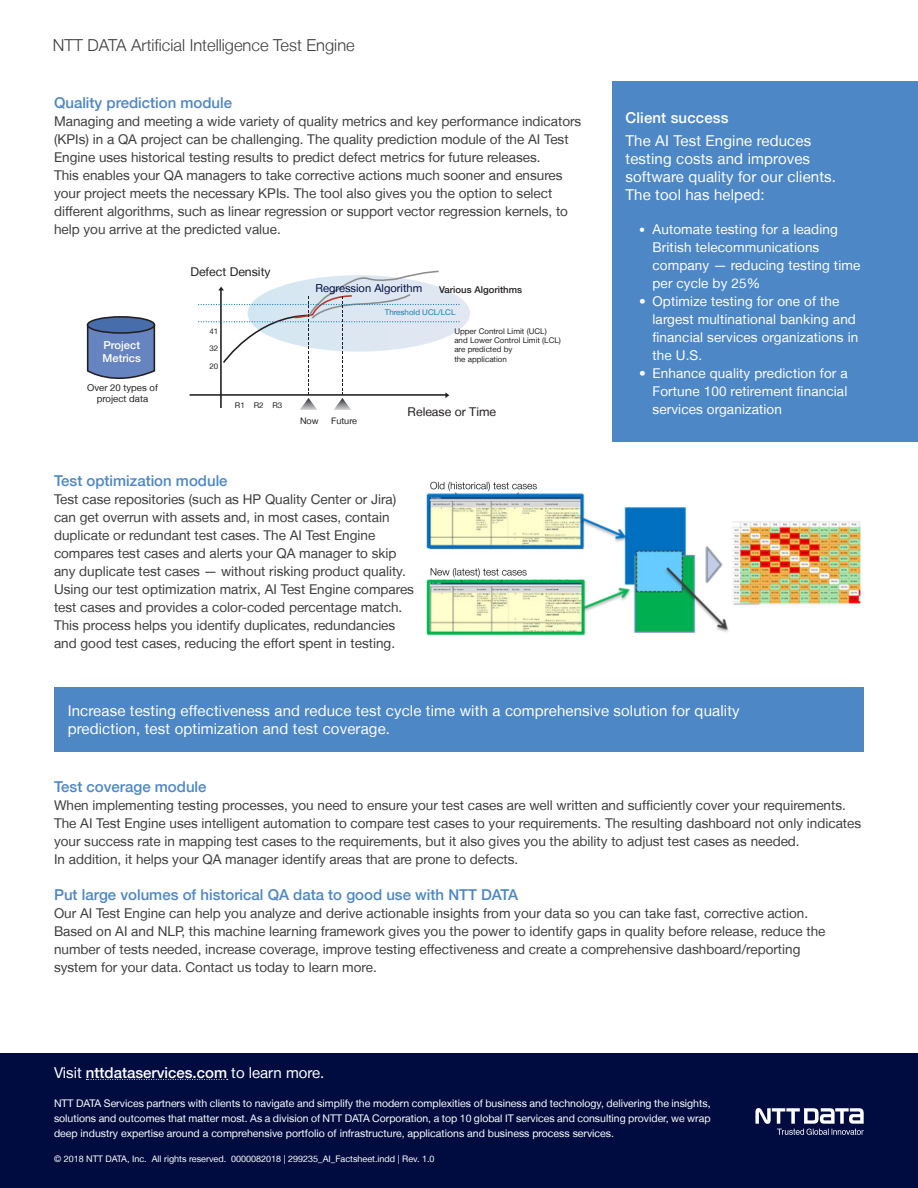
<style>
.page{position:relative;width:918px;height:1188px;background:#fff}
.page>*{position:absolute;margin:0;border:0;box-sizing:border-box;transform-origin:0 0}
.Document_subtitle{font:300 16.5px "Helvetica Neue LT";color:#3e3e3f}
.Sidebar_Headline{font:15px/18px "Helvetica Neue LT";letter-spacing:.01em;color:#fff}
.Body_Heading{font:500 15px "Helvetica Neue LT";color:#4d87c6}
.Sidebar_Headline-2{font:500 15px "Helvetica Neue LT";color:#fff}
.Body_Copy{font:13.5px/18px "Helvetica Neue LT";color:#3e3e3f}
.t1{font:13.5px/18px "Helvetica Neue LT";letter-spacing:.01em;color:#fff}
.t2{font:12.15px "Helvetica Neue LT";color:#231f20}
.t3{font:10.95px "Helvetica Neue LT";color:#000c40}
.t4{font:500 10.95px/13.2px "Helvetica Neue LT";color:#fff}
.t5{font:10.5px/15px "Helvetica Neue LT";color:#fff;text-align:justify}
.t6{font:9.45px/11.2px "Helvetica Neue LT";color:#231f20;text-align:center}
.t7{font:500 9.45px "Helvetica Neue LT";color:#231f20}
.t8{font:9px "Helvetica Neue LT";color:#fff}
.t9{font:9px "Helvetica Neue LT";color:#231f20}
.t10{font:7.8px/9.4px "Helvetica Neue LT";color:#231f20}
.t11{font:7.8px "Helvetica Neue LT";color:#1080b1}
.s1{font-size:12px}
.s2{font-weight:400}
</style>
<div class="page">
<div style="left:0;top:1053px;width:918px;height:135px;background:#000c40"></div>
<svg style="left:86px;top:1079px;width:142px;height:1px"></svg>
<div style="left:612px;top:81px;width:306px;height:360px;background:#4d87c6"></div>
<div style="left:54px;top:687px;width:810px;height:65px;background:#4d87c6"></div>
<svg style="left:86px;top:324px;width:70px;height:55px;background:#6c85b8"></svg>
<hr style="left:190px;top:394px;width:257px;height:2px;background:#231f20">
<svg style="left:198px;top:270px;width:272px;height:140px"></svg>
<div style="left:88px;top:317px;width:66px;height:16px;background:#486dab;border-radius:50%"></div>
<div style="left:87px;top:316px;width:68px;height:18px;border:2px solid #231f20;border-radius:50%"></div>
<img style="left:426px;top:481px;width:435px;height:155px">
<svg style="left:755px;top:1108px;width:109px;height:27px"></svg>
<p class="Document_subtitle" style="left:53px;top:35px;width:303px">NTT DATA Artificial Intelligence Test Engine</p>
<p class="Body_Heading" style="left:54px;top:94px;width:180px">Quality prediction module</p>
<p class="Body_Copy" style="left:54px;top:112px;width:529px">Managing and meeting a wide variety of quality metrics and key performance indicators (KPIs) in a QA project can be challenging. The quality prediction module of the AI Test Engine uses historical testing results to predict defect metrics for future releases.<br>This enables your QA managers to take corrective actions much sooner and ensures your project meets the necessary KPIs. The tool also gives you the option to select different algorithms, such as linear regression or support vector regression kernels, to help you arrive at the predicted value.</p>
<p class="t4" style="left:103px;top:338px;width:40px">Project<br>Metrics</p>
<p class="t6" style="left:87px;top:382px;width:72px">Over 20 types of project data</p>
<p class="t2" style="left:190px;top:264px;width:82px">Defect Density</p>
<p class="t10" style="left:209px;top:327px;width:10px">41</p>
<p class="t10" style="left:209px;top:344px;width:10px">32</p>
<p class="t10" style="left:209px;top:361px;width:10px">20</p>
<p class="t10" style="left:235px;top:400px;width:49px">R1 R2 R3</p>
<p class="t3" style="left:315px;top:282px;width:108px">Regression Algorithm</p>
<p class="t7" style="left:439px;top:284px;width:84px">Various Algorithms</p>
<p class="t11" style="left:385px;top:308px;width:72px">Threshold UCL/LCL</p>
<p class="t9" style="left:300px;top:416px;width:20px">Now</p>
<p class="t9" style="left:331px;top:416px;width:27px">Future</p>
<p class="t10" style="left:454px;top:326px;width:108px">Upper Control Limit (UCL) and Lower Control Limit (LCL) are predicted by<br>the application</p>
<p class="t2" style="left:408px;top:404px;width:90px">Release or Time</p>
<p class="Body_Heading" style="left:54px;top:472px;width:175px">Test optimization module</p>
<p class="Body_Copy" style="left:54px;top:490px;width:362px">Test case repositories (such as HP Quality Center or Jira) can get overrun with assets and, in most cases, contain duplicate or redundant test cases. The AI Test Engine compares test cases and alerts your QA manager to skip any duplicate test cases — without risking product quality.<br>Using our test optimization matrix, AI Test Engine compares test cases and provides a color-coded percentage match.<br>This process helps you identify duplicates, redundancies and good test cases, reducing the effort spent in testing.</p>
<p class="Sidebar_Headline-2" style="left:626px;top:109px;width:105px">Client success</p>
<p class="Sidebar_Headline" style="left:626px;top:131px;width:212px">The AI Test Engine reduces testing costs and improves software quality for our clients.<br>The tool has helped:</p>
<p class="t1" style="left:652px;top:220px;width:209px;text-indent:-14px"><span class="s1">•</span> Automate testing for a leading<br>British telecommunications company — reducing testing time per cycle by 25%</p>
<p class="t1" style="left:652px;top:292px;width:207px;text-indent:-14px">• Optimize testing for one of the largest multinational banking and financial services organizations in the U.S.</p>
<p class="t1" style="left:652px;top:364px;width:197px;text-align:justify;text-indent:-14px">• Enhance quality prediction for a Fortune 100 retirement financial services organization</p>
<p class="Sidebar_Headline" style="left:68px;top:701px;width:674px">Increase testing effectiveness and reduce test cycle time with a comprehensive solution for quality prediction, test optimization and test coverage.</p>
<p class="Body_Heading" style="left:54px;top:778px;width:154px">Test coverage module</p>
<p class="Body_Copy" style="left:54px;top:796px;width:809px">When implementing testing processes, you need to ensure your test cases are well written and sufficiently cover your requirements.<br>The AI Test Engine uses intelligent automation to compare test cases to your requirements. The resulting dashboard not only indicates your success rate in mapping test cases to the requirements, but it also gives you the ability to adjust test cases as needed.<br>In addition, it helps your QA manager identify areas that are prone to defects.</p>
<p class="Body_Heading" style="left:54px;top:886px;width:466px">Put large volumes of historical QA data to good use with NTT DATA</p>
<p class="Body_Copy" style="left:54px;top:904px;width:773px">Our AI Test Engine can help you analyze and derive actionable insights from your data so you can take fast, corrective action.<br>Based on AI and NLP, this machine learning framework gives you the power to identify gaps in quality before release, reduce the number of tests needed, increase coverage, improve testing effectiveness and create a comprehensive dashboard/reporting system for your data. Contact us today to learn more.</p>
<p class="Sidebar_Headline-2" style="left:54px;top:1064px;width:272px"><span class="s2">Visit</span> nttdataservices.com <span class="s2">to learn more.</span></p>
<p class="t5" style="left:54px;top:1095px;width:658px">NTT DATA Services partners with clients to navigate and simplify the modern complexities of business and technology, delivering the insights, solutions and outcomes that matter most. As a division of NTT DATA Corporation, a top 10 global IT services and consulting provider, we wrap deep industry expertise around a comprehensive portfolio of infrastructure, applications and business process services.</p>
<p class="t8" style="left:54px;top:1153px;width:382px">© 2018 NTT DATA, Inc. All rights reserved. 0000082018 | 299235_AI_Factsheet.indd | Rev. 1.0</p>
</div>
